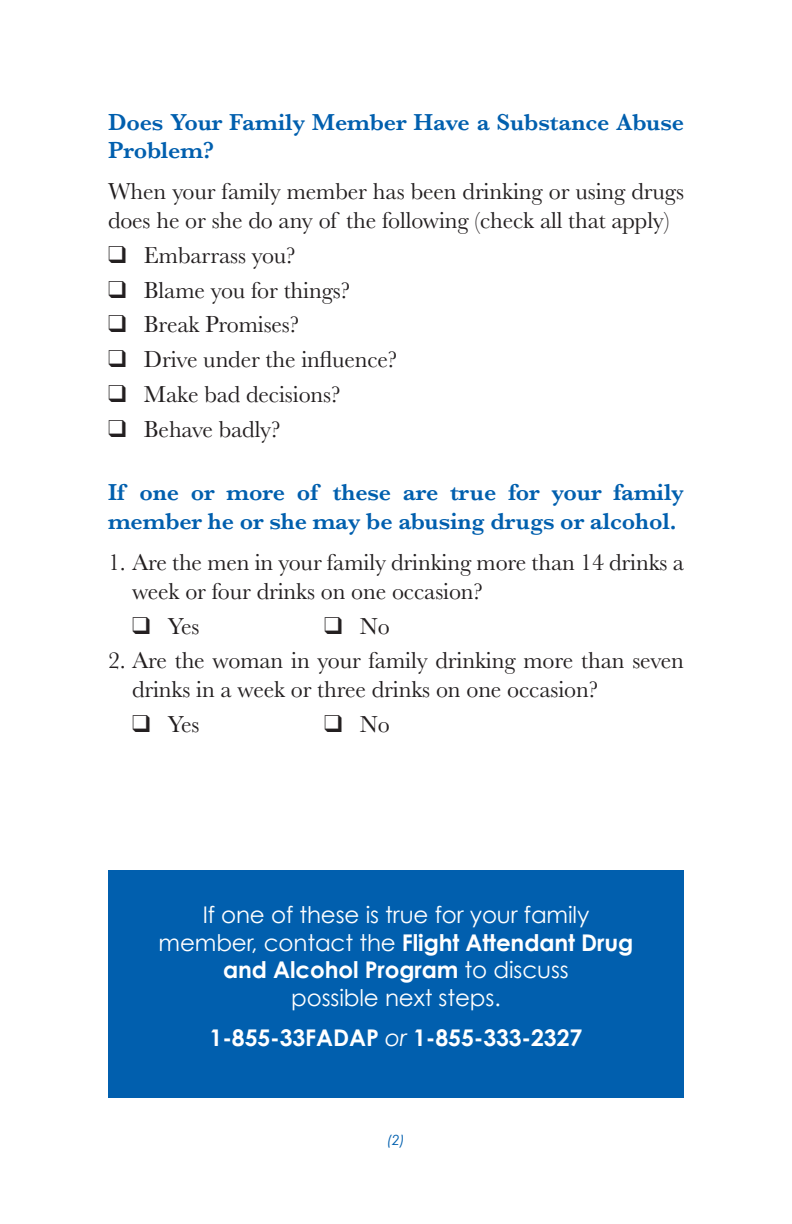
<style>
.page{position:relative;width:792px;height:1224px;background:#fff}
.page>*{position:absolute;margin:0;border:0;box-sizing:border-box;transform-origin:0 0}
.List_paragraph{font:24px/28.8px "Baskerville";letter-spacing:-.005em;color:#231f20}
.B-Head{font:600 24px/28.8px "Baskerville";letter-spacing:-.005em;color:#015fae}
.Body{font:24px/28.8px "Baskerville";letter-spacing:-.005em;color:#231f20}
.Body-2{font:23px/27.6px "Century Gothic";letter-spacing:-.005em;color:#fff;text-align:center}
.Body-3{font:700 23px "Century Gothic";letter-spacing:-.005em;color:#fff}
.List_paragraph-2{font:italic 14px "Century Gothic";color:#015fae}
.s1{font-weight:700}
.s2{font-weight:400;font-style:italic}
</style>
<div class="page">
<div style="left:108px;top:870px;width:576px;height:228px;background:#015fae"></div>
<p class="B-Head" style="left:108px;top:107px;width:578px">Does Your Family Member Have a Substance Abuse<br>Problem?</p>
<p class="Body" style="left:108px;top:177px;width:578px">When your family member has been drinking or using drugs does he or she do any of the following (check all that apply)</p>
<p class="List_paragraph" style="left:108px;top:241px;width:189px">❑ Embarrass you?</p>
<p class="List_paragraph" style="left:108px;top:276px;width:244px">❑ Blame you for things?</p>
<p class="List_paragraph" style="left:108px;top:310px;width:193px">❑ Break Promises?</p>
<p class="List_paragraph" style="left:108px;top:345px;width:291px">❑ Drive under the influence?</p>
<p class="List_paragraph" style="left:108px;top:380px;width:234px">❑ Make bad decisions?</p>
<p class="List_paragraph" style="left:108px;top:415px;width:174px">❑ Behave badly?</p>
<p class="B-Head" style="left:108px;top:478px;width:577px">If one or more of these are true for your family member he or she may be abusing drugs or alcohol.</p>
<p class="List_paragraph" style="left:132px;top:548px;width:554px;text-indent:-24px">1. Are the men in your family drinking more than 14 drinks a week or four drinks on one occasion?</p>
<p class="Body" style="left:132px;top:612px;width:69px">❑ Yes</p>
<p class="Body" style="left:324px;top:612px;width:67px">❑ No</p>
<p class="List_paragraph" style="left:132px;top:646px;width:553px;text-indent:-24px">2. Are the woman in your family drinking more than seven drinks in a week or three drinks on one occasion?</p>
<p class="Body" style="left:132px;top:710px;width:69px">❑ Yes</p>
<p class="Body" style="left:324px;top:710px;width:67px">❑ No</p>
<p class="Body-2" style="left:159px;top:901px;width:476px">If one of these is true for your family member, contact the <span class="s1">Flight Attendant Drug and Alcohol Program</span> to discuss<br>possible next steps.</p>
<p class="Body-3" style="left:210px;top:1023px;width:374px">1-855-33FADAP <span class="s2">or</span> 1-855-333-2327</p>
<p class="List_paragraph-2" style="left:387px;top:1131px;width:19px">(2)</p>
</div>
